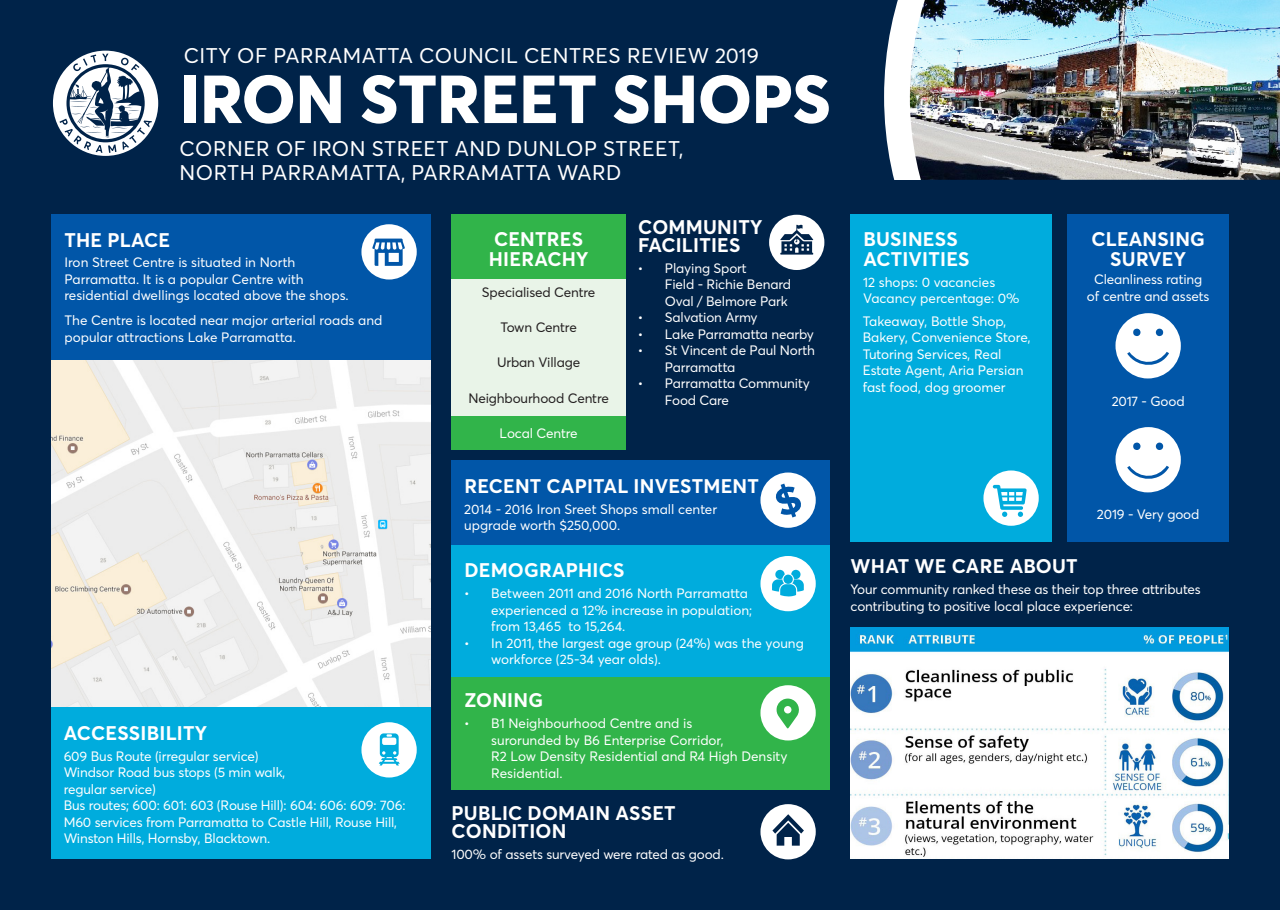
<style>
.page{position:relative;width:1280px;height:910px;background:#002349}
.page>*{position:absolute;margin:0;border:0;box-sizing:border-box;transform-origin:0 0}
.t1{font:800 66.9px "Parramatta";color:#fff}
.t2{font:21px/24px "Parramatta";letter-spacing:.025em;color:#fff}
.t3{font:700 19.5px/19.5px "Parramatta";letter-spacing:.01em;color:#fff}
.t4{font:13.5px/16.5px "Parramatta";letter-spacing:-.01em;color:#fff}
.t5{font:13.5px "Parramatta";letter-spacing:-.01em;color:#231f20}
</style>
<div class="page">
<div style="left:51px;top:675px;width:379px;height:184px;background:#00acdd"></div>
<div style="left:451px;top:675px;width:378px;height:115px;background:#31b44a"></div>
<div style="left:451px;top:460px;width:378px;height:87px;background:#0156a8"></div>
<div style="left:451px;top:546px;width:378px;height:131px;background:#00acdd"></div>
<div style="left:1067px;top:215px;width:162px;height:327px;background:#0156a8"></div>
<div style="left:850px;top:215px;width:202px;height:327px;background:#00acdd"></div>
<div style="left:51px;top:215px;width:379px;height:492px;background:#0156a8"></div>
<img style="left:51px;top:361px;width:379px;height:346px">
<svg style="left:53px;top:51px;width:105px;height:105px"></svg>
<img style="left:850px;top:628px;width:379px;height:231px">
<svg style="left:1115px;top:427px;width:66px;height:65px"></svg>
<svg style="left:1115px;top:313px;width:66px;height:66px"></svg>
<div style="left:451px;top:275px;width:175px;height:171px;background:#e9f4e8"></div>
<div style="left:451px;top:416px;width:175px;height:34px;background:#31b44a"></div>
<div style="left:451px;top:215px;width:175px;height:64px;background:#31b44a"></div>
<img style="left:884px;top:0;width:396px;height:180px">
<svg style="left:361px;top:224px;width:56px;height:56px"></svg>
<svg style="left:361px;top:722px;width:56px;height:55px"></svg>
<svg style="left:760px;top:472px;width:56px;height:56px"></svg>
<svg style="left:760px;top:804px;width:56px;height:55px"></svg>
<svg style="left:760px;top:556px;width:56px;height:55px"></svg>
<svg style="left:983px;top:470px;width:56px;height:56px"></svg>
<svg style="left:760px;top:685px;width:56px;height:55px"></svg>
<svg style="left:769px;top:215px;width:55px;height:55px"></svg>
<p class="t2" style="left:184px;top:43px;width:576px">CITY OF PARRAMATTA COUNCIL CENTRES REVIEW 2019</p>
<p class="t1" style="left:180px;top:52px;width:653px">IRON STREET SHOPS</p>
<p class="t2" style="left:180px;top:136px;width:506px">CORNER OF IRON STREET AND DUNLOP STREET,<br>NORTH PARRAMATTA, PARRAMATTA WARD</p>
<p class="t3" style="left:65px;top:229px;width:107px">THE PLACE</p>
<p class="t4" style="left:64px;top:254px;width:286px">Iron Street Centre is situated in North<br>Parramatta. It is a popular Centre with residential dwellings located above the shops.</p>
<p class="t4" style="left:64px;top:312px;width:319px">The Centre is located near major arterial roads and popular attractions Lake Parramatta.</p>
<p class="t3" style="left:64px;top:722px;width:145px">ACCESSIBILITY</p>
<p class="t4" style="left:64px;top:747px;width:197px">609 Bus Route (irregular service)</p>
<p class="t4" style="left:64px;top:764px;width:223px">Windsor Road bus stops (5 min walk, regular service)</p>
<p class="t4" style="left:64px;top:797px;width:343px">Bus routes; 600: 601: 603 (Rouse Hill): 604: 606: 609: 706:<br>M60 services from Parramatta to Castle Hill, Rouse Hill,<br>Winston Hills, Hornsby, Blacktown.</p>
<p class="t3" style="left:489px;top:229px;width:101px">CENTRES<br>HIERACHY</p>
<p class="t5" style="left:482px;top:283px;width:115px">Specialised Centre</p>
<p class="t5" style="left:500px;top:318px;width:78px">Town Centre</p>
<p class="t5" style="left:497px;top:353px;width:85px">Urban Village</p>
<p class="t5" style="left:468px;top:388px;width:142px">Neighbourhood Centre</p>
<p class="t4" style="left:500px;top:424px;width:80px">Local Centre</p>
<p class="t3" style="left:638px;top:217px;width:126px;line-height:18px">COMMUNITY<br>FACILITIES</p>
<p class="t4" style="left:665px;top:259px;width:128px;text-indent:-27px">• Playing Sport<br>Field - Richie Benard<br>Oval / Belmore Park</p>
<p class="t4" style="left:638px;top:309px;width:121px">• Salvation Army</p>
<p class="t4" style="left:638px;top:325px;width:177px">• Lake Parramatta nearby</p>
<p class="t4" style="left:665px;top:342px;width:151px;text-indent:-27px">• St Vincent de Paul North<br>Parramatta</p>
<p class="t4" style="left:665px;top:375px;width:146px;text-indent:-27px">• Parramatta Community<br>Food Care</p>
<p class="t3" style="left:464px;top:476px;width:296px">RECENT CAPITAL INVESTMENT</p>
<p class="t4" style="left:464px;top:500px;width:254px">2014 - 2016 Iron Sreet Shops small center upgrade worth $250,000.</p>
<p class="t3" style="left:464px;top:560px;width:162px">DEMOGRAPHICS</p>
<p class="t4" style="left:491px;top:585px;width:262px;text-indent:-27px">• Between 2011 and 2016 North Parramatta experienced a 12% increase in population; from 13,465 to 15,264.</p>
<p class="t4" style="left:491px;top:634px;width:314px;text-indent:-27px">• In 2011, the largest age group (24%) was the young workforce (25-34 year olds).</p>
<p class="t3" style="left:464px;top:690px;width:80px">ZONING</p>
<p class="t4" style="left:491px;top:714px;width:298px;text-indent:-27px">• B1 Neighbourhood Centre and is<br>surorunded by B6 Enterprise Corridor,<br>R2 Low Density Residential and R4 High Density<br>Residential.</p>
<p class="t3" style="left:452px;top:803px;width:226px;line-height:18px">PUBLIC DOMAIN ASSET<br>CONDITION</p>
<p class="t4" style="left:451px;top:845px;width:274px">100% of assets surveyed were rated as good.</p>
<p class="t3" style="left:863px;top:229px;width:108px">BUSINESS<br>ACTIVITIES</p>
<p class="t4" style="left:863px;top:273px;width:158px">12 shops: 0 vacancies<br>Vacancy percentage: 0%</p>
<p class="t4" style="left:863px;top:312px;width:169px">Takeaway, Bottle Shop,<br>Bakery, Convenience Store,<br>Tutoring Services, Real<br>Estate Agent, Aria Persian fast food, dog groomer</p>
<p class="t3" style="left:1091px;top:229px;width:115px;text-align:center">CLEANSING<br>SURVEY</p>
<p class="t4" style="left:1094px;top:270px;width:110px">Cleanliness rating</p>
<p class="t4" style="left:1087px;top:288px;width:124px">of centre and assets</p>
<p class="t4" style="left:1112px;top:392px;width:74px">2017 - Good</p>
<p class="t4" style="left:1097px;top:505px;width:104px">2019 - Very good</p>
<p class="t3" style="left:851px;top:556px;width:229px">WHAT WE CARE ABOUT</p>
<p class="t4" style="left:850px;top:581px;width:352px">Your community ranked these as their top three attributes contributing to positive local place experience:</p>
</div>
